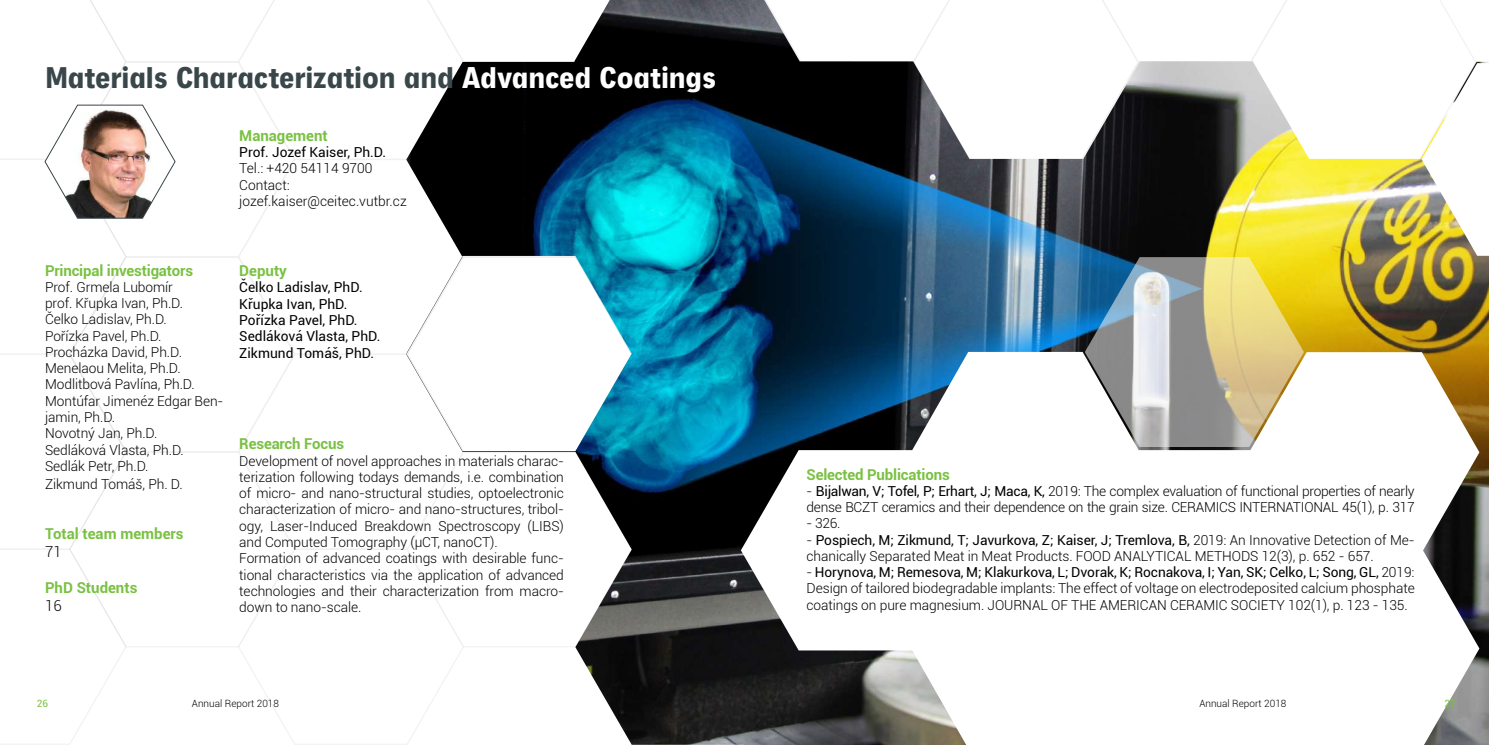
<style>
.page{position:relative;width:1489px;height:745px;background:#fff}
.page>*{position:absolute;margin:0;border:0;box-sizing:border-box;transform-origin:0 0}
.t1{font:900 31.25px "Neuzeit Grotesk Cond W01";letter-spacing:-.025em;color:#39464a}
.t2{font:700 15px "Roboto";letter-spacing:-.01em;color:#7ac143}
.t3{font:300 15px "Roboto";color:#000}
.t4{font:300 13.75px/16.2px "Roboto";letter-spacing:-.005em;color:#000}
.t5{font:13.75px/16.2px "Roboto";color:#000}
.t6{font:300 10px "Roboto";color:#000}
.t7{font:10px "Roboto";color:#7ac143}
.s1{color:#fff}
.s2{font-weight:400}
</style>
<div class="page">
<svg style="left:0;top:0;width:127px;height:744px"></svg>
<img style="left:45px;top:105px;width:130px;height:113px">
<img style="left:406px;top:0;width:1082px;height:744px">
<svg style="left:1246px;top:350px;width:235px;height:196px"></svg>
<svg style="left:1084px;top:257px;width:219px;height:189px;background:#b8b799"></svg>
<svg style="left:909px;top:349px;width:232px;height:196px"></svg>
<svg style="left:1312px;top:546px;width:169px;height:198px"></svg>
<svg style="left:1077px;top:447px;width:235px;height:102px"></svg>
<svg style="left:739px;top:447px;width:235px;height:205px"></svg>
<svg style="left:909px;top:545px;width:232px;height:199px"></svg>
<svg style="left:912px;top:549px;width:565px;height:195px"></svg>
<h1 class="t1" style="left:45px;top:60px;width:673px">Materials Characterization and <span class="s1">Advanced Coatings</span></h1>
<p class="t2" style="left:239px;top:125px;width:90px">Management</p>
<p class="t5" style="left:239px;top:143px;width:148px">Prof. Jozef Kaiser, Ph.D.</p>
<p class="t4" style="left:239px;top:160px;width:169px">Tel.: +420 54114 9700<br>Contact: jozef.kaiser@ceitec.vutbr.cz</p>
<p class="t2" style="left:45px;top:259px;width:150px">Principal investigators</p>
<p class="t4" style="left:45px;top:278px;width:180px">Prof. Grmela Lubomír<br>prof. Křupka Ivan, Ph.D.<br>Čelko Ladislav, Ph.D.<br>Pořízka Pavel, Ph.D.<br>Procházka David, Ph.D.<br>Menelaou Melita, Ph.D.<br>Modlitbová Pavlína, Ph.D.<br>Montúfar Jimenéz Edgar Ben&shy;jamin, Ph.D.<br>Novotný Jan, Ph.D.<br>Sedláková Vlasta, Ph.D.<br>Sedlák Petr, Ph.D.</p>
<p class="t4" style="left:45px;top:475px;width:139px">Zikmund Tomáš, Ph. D.</p>
<p class="t2" style="left:45px;top:523px;width:140px">Total team members</p>
<p class="t3" style="left:45px;top:541px;width:18px">71</p>
<p class="t2" style="left:45px;top:577px;width:94px">PhD Students</p>
<p class="t3" style="left:45px;top:595px;width:18px">16</p>
<p class="t2" style="left:239px;top:260px;width:49px">Deputy</p>
<p class="t5" style="left:239px;top:279px;width:143px">Čelko Ladislav, PhD.<br>Křupka Ivan, PhD.<br>Pořízka Pavel, PhD.<br>Sedláková Vlasta, PhD.<br>Zikmund Tomáš, PhD.</p>
<p class="t2" style="left:239px;top:433px;width:106px">Research Focus</p>
<p class="t4" style="left:239px;top:452px;width:326px">Development of novel approaches in materials charac&shy;terization following todays demands, i.e. combination of micro- and nano-structural studies, optoelectronic characterization of micro- and nano-structures, tribol&shy;ogy, Laser-Induced Breakdown Spectroscopy (LIBS) and Computed Tomography (μCT, nanoCT).<br>Formation of advanced coatings with desirable func&shy;tional characteristics via the application of advanced technologies and their characterization from macro&shy;down to nano-scale.</p>
<p class="t7" style="left:37px;top:696px;width:13px">26</p>
<p class="t6" style="left:192px;top:696px;width:89px">Annual Report 2018</p>
<p class="t2" style="left:806px;top:463px;width:145px">Selected Publications</p>
<p class="t4" style="left:806px;top:482px;width:609px">- <span class="s2">Bijalwan, V; Tofel, P; Erhart, J; Maca, K,</span> 2019: The complex evaluation of functional properties of nearly dense BCZT ceramics and their dependence on the grain size. CERAMICS INTERNATIONAL 45(1), p. 317</p>
<p class="t4" style="left:806px;top:514px;width:35px">- 326.</p>
<p class="t4" style="left:806px;top:531px;width:609px">- <span class="s2">Pospiech, M; Zikmund, T; Javurkova, Z; Kaiser, J; Tremlova, B,</span> 2019: An Innovative Detection of Me&shy;chanically Separated Meat in Meat Products. FOOD ANALYTICAL METHODS 12(3), p. 652 - 657.</p>
<p class="t4" style="left:806px;top:563px;width:609px;text-align:justify">- <span class="s2">Horynova, M; Remesova, M; Klakurkova, L; Dvorak, K; Rocnakova, I; Yan, SK; Celko, L; Song, GL,</span> 2019:<br>Design of tailored biodegradable implants: The effect of voltage on electrodeposited calcium phosphate coatings on pure magnesium. JOURNAL OF THE AMERICAN CERAMIC SOCIETY 102(1), p. 123 - 135.</p>
<p class="t6" style="left:1199px;top:696px;width:89px">Annual Report 2018</p>
<p class="t7" style="left:1444px;top:696px;width:13px">27</p>
</div>
